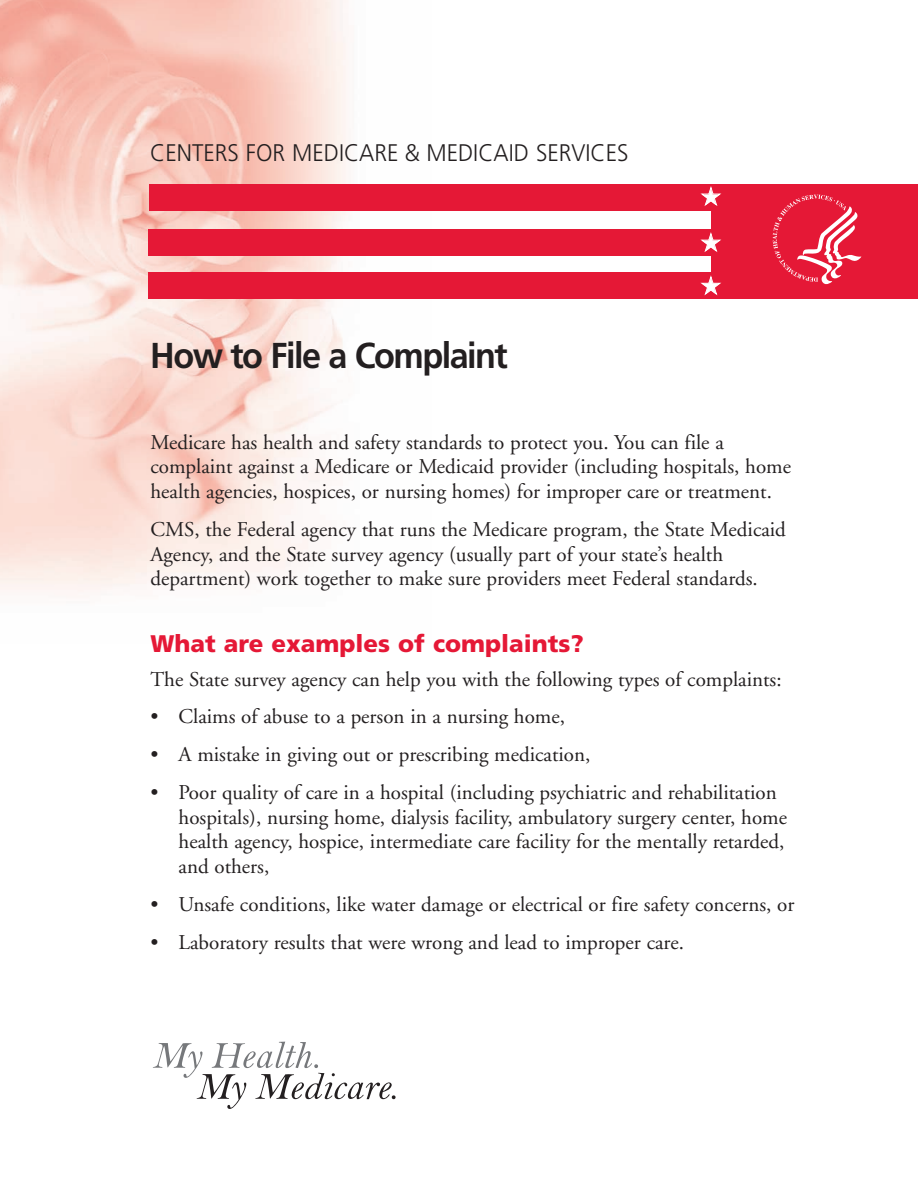
<style>
.page{position:relative;width:918px;height:1188px;background:#fff}
.page>*{position:absolute;margin:0;border:0;box-sizing:border-box;transform-origin:0 0}
.t1{font:700 36px "Frutiger";letter-spacing:-.045em;color:#231f20;scale:.95 1}
.t2{font:300 24px "Frutiger";color:#231f20;scale:.95 1}
.t3{font:900 24px "Frutiger";color:#e51836}
.t4{font:21px/24.8px "Adobe Garamond";color:#231f20}
</style>
<div class="page">
<img style="left:0;top:0;width:431px;height:593px">
<div style="left:711px;top:184px;width:207px;height:115px;background:#e51836"></div>
<svg style="left:773px;top:195px;width:88px;height:89px"></svg>
<div style="left:149px;top:184px;width:567px;height:27px;background:#e51836"></div>
<div style="left:149px;top:229px;width:566px;height:27px;background:#e51836"></div>
<div style="left:149px;top:273px;width:566px;height:26px;background:#e51836"></div>
<svg style="left:153px;top:1042px;width:243px;height:67px"></svg>
<p class="t2" style="left:150px;top:143px;width:505px">CENTERS FOR MEDICARE &amp; MEDICAID SERVICES</p>
<h1 class="t1" style="left:150px;top:341px;width:378px">How to File a Complaint</h1>
<p class="t4" style="left:150px;top:431px;width:642px">Medicare has health and safety standards to protect you. You can file a complaint against a Medicare or Medicaid provider (including hospitals, home health agencies, hospices, or nursing homes) for improper care or treatment.</p>
<p class="t4" style="left:150px;top:519px;width:637px">CMS, the Federal agency that runs the Medicare program, the State Medicaid<br>Agency, and the State survey agency (usually part of your state’s health department) work together to make sure providers meet Federal standards.</p>
<h2 class="t3" style="left:150px;top:634px;width:435px">What are examples of complaints?</h2>
<p class="t4" style="left:150px;top:668px;width:633px">The State survey agency can help you with the following types of complaints:</p>
<p class="t4" style="left:150px;top:706px;width:416px">• Claims of abuse to a person in a nursing home,</p>
<p class="t4" style="left:150px;top:744px;width:441px">• A mistake in giving out or prescribing medication,</p>
<p class="t4" style="left:179px;top:782px;width:610px;text-indent:-28px">• Poor quality of care in a hospital (including psychiatric and rehabilitation hospitals), nursing home, dialysis facility, ambulatory surgery center, home health agency, hospice, intermediate care facility for the mentally retarded, and others,</p>
<p class="t4" style="left:150px;top:894px;width:645px">• Unsafe conditions, like water damage or electrical or fire safety concerns, or</p>
<p class="t4" style="left:150px;top:931px;width:535px">• Laboratory results that were wrong and lead to improper care.</p>
</div>
